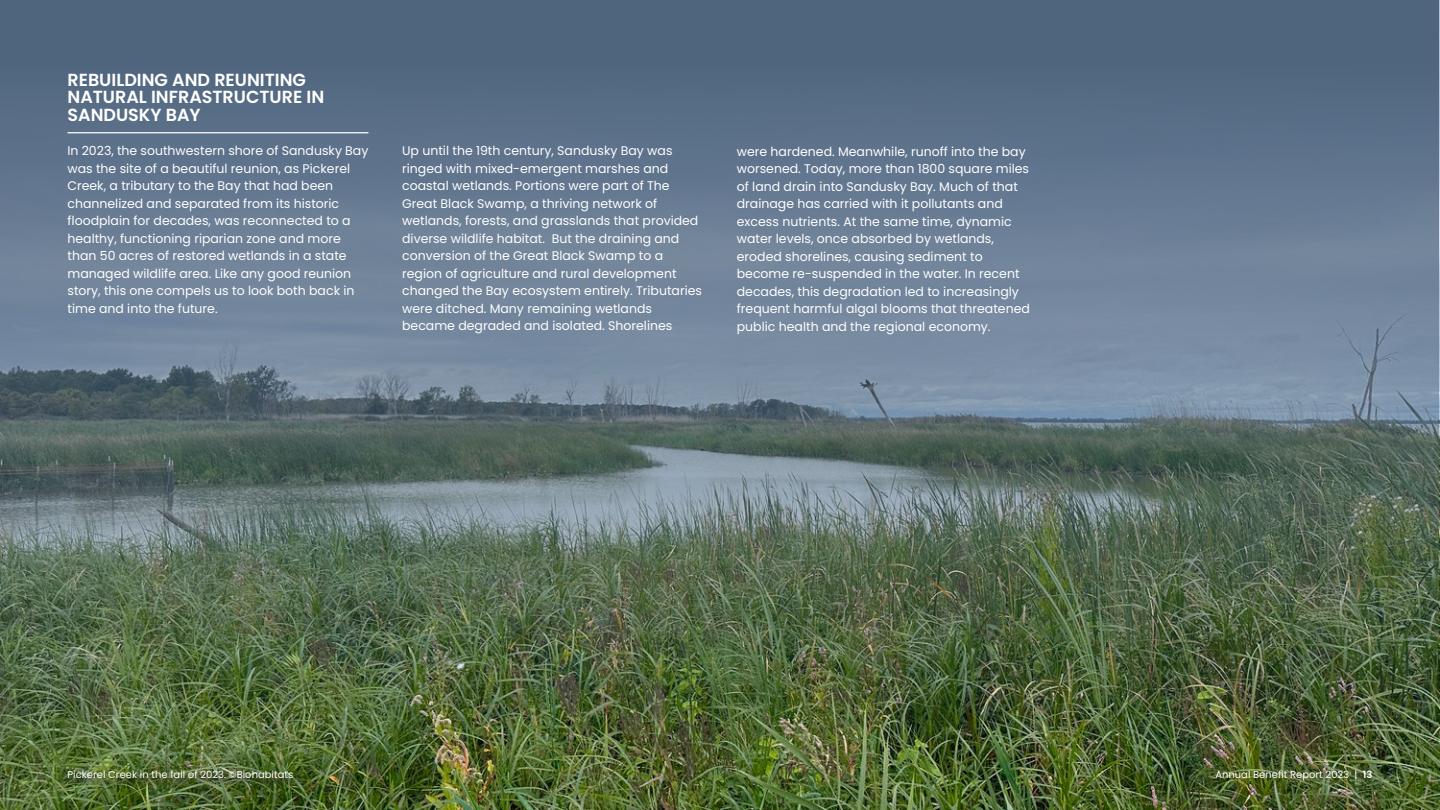
<style>
.page{position:relative;width:1440px;height:810px;background:#fff}
.page>*{position:absolute;margin:0;border:0;box-sizing:border-box;transform-origin:0 0}
.t1{font:600 17.5px/17.5px "Poppins";color:#fff}
.Body_copy{font:12.5px/17.5px "Poppins";color:#fff}
.t2{font:10px "Poppins";color:#fff}
.s1{font-weight:600}
</style>
<div class="page">
<img style="left:1px;top:1px;width:1438px;height:809px">
<hr style="left:68px;top:132px;width:300px;height:1px;background:#fff">
<svg style="left:66px;top:769px;width:237px;height:19px;background:#4d622f"></svg>
<h2 class="t1" style="left:68px;top:71px;width:258px">REBUILDING AND REUNITING<br>NATURAL INFRASTRUCTURE IN<br>SANDUSKY BAY</h2>
<p class="Body_copy" style="left:68px;top:142px;width:302px">In 2023, the southwestern shore of Sandusky Bay was the site of a beautiful reunion, as Pickerel Creek, a tributary to the Bay that had been channelized and separated from its historic floodplain for decades, was reconnected to a healthy, functioning riparian zone and more than 50 acres of restored wetlands in a state managed wildlife area. Like any good reunion story, this one compels us to look both back in time and into the future.</p>
<p class="Body_copy" style="left:402px;top:142px;width:301px">Up until the 19th century, Sandusky Bay was ringed with mixed-emergent marshes and coastal wetlands. Portions were part of The Great Black Swamp, a thriving network of wetlands, forests, and grasslands that provided diverse wildlife habitat. But the draining and conversion of the Great Black Swamp to a region of agriculture and rural development changed the Bay ecosystem entirely. Tributaries were ditched. Many remaining wetlands became degraded and isolated. Shorelines</p>
<p class="Body_copy" style="left:737px;top:142px;width:295px">were hardened. Meanwhile, runoff into the bay worsened. Today, more than 1800 square miles of land drain into Sandusky Bay. Much of that drainage has carried with it pollutants and excess nutrients. At the same time, dynamic water levels, once absorbed by wetlands, eroded shorelines, causing sediment to become re-suspended in the water. In recent decades, this degradation led to increasingly frequent harmful algal blooms that threatened public health and the regional economy.</p>
<p class="t2" style="left:68px;top:769px;width:227px">Pickerel Creek in the fall of 2023. ©Biohabitats</p>
<p class="t2" style="left:1215px;top:769px;width:159px">Annual Benefit Report 2023 | <span class="s1">13</span></p>
</div>
